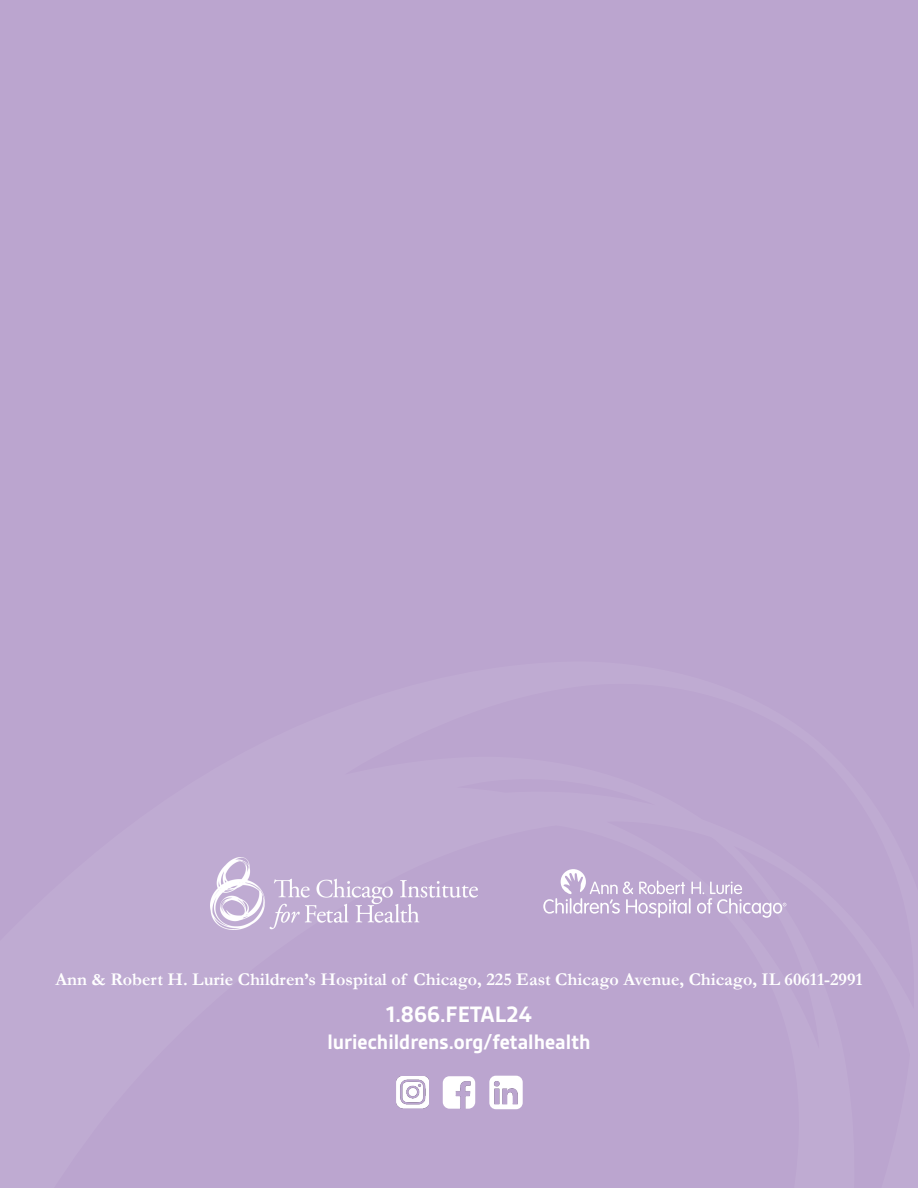
<style>
.page{position:relative;width:918px;height:1188px;background:#bba5cf}
.page>*{position:absolute;margin:0;border:0;box-sizing:border-box;transform-origin:0 0}
.t1{font:700 24px "Gesta";color:#fff}
.t2{font:700 22.5px "Gesta";color:#fff}
.t3{font:700 18px "Garamond";color:#fff}
</style>
<div class="page">
<img style="left:210px;top:858px;width:267px;height:72px">
<svg style="left:543px;top:869px;width:243px;height:49px"></svg>
<img style="left:443px;top:1076px;width:32px;height:33px">
<img style="left:489px;top:1076px;width:34px;height:33px">
<img style="left:396px;top:1076px;width:33px;height:32px">
<p class="t3" style="left:55px;top:967px;width:809px">Ann &amp; Robert H. Lurie Children’s Hospital of Chicago, 225 East Chicago Avenue, Chicago, IL 60611-2991</p>
<p class="t1" style="left:386px;top:1001px;width:147px">1.866.FETAL24</p>
<p class="t2" style="left:327px;top:1029px;width:265px">luriechildrens.org/fetalhealth</p>
</div>
